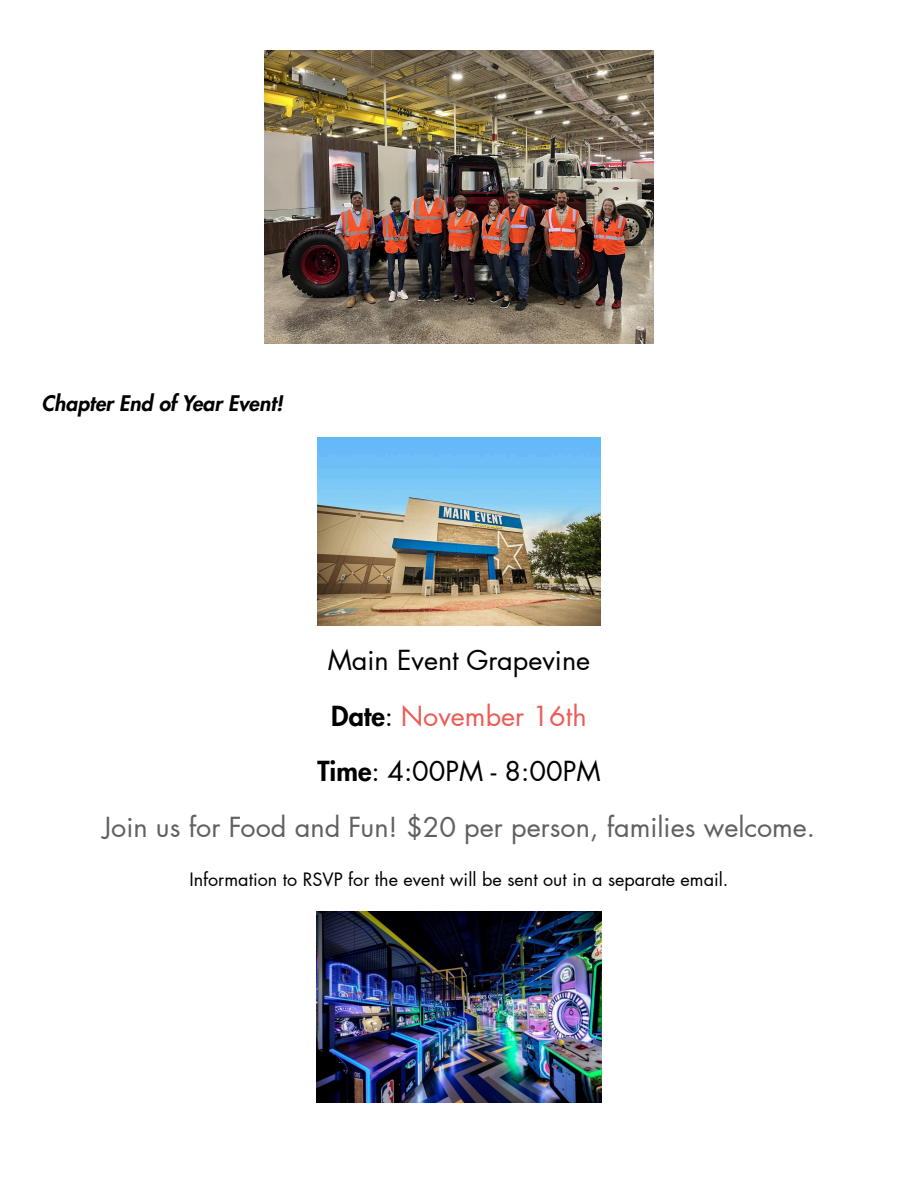
<style>
.page{position:relative;width:918px;height:1186px;background:#fff}
.page>*{position:absolute;margin:0;border:0;box-sizing:border-box;transform-origin:0 0}
.t1{font:27px "Futura LT Pro";color:#606060}
.t2{font:27px "Futura LT Pro";color:#000}
.t3{font:27px "Futura LT Pro";color:#ed5c57}
.t4{font:italic 800 21px "Futura LT Pro";color:#000}
.t5{font:18px "Futura LT Pro";color:#000}
.s1{font-weight:800;color:#000}
.s2{color:#000}
.s3{font-weight:800}
</style>
<div class="page">
<img style="left:264px;top:51px;width:390px;height:292px">
<img style="left:317px;top:438px;width:284px;height:188px">
<img style="left:316px;top:911px;width:286px;height:191px">
<p class="t4" style="left:42px;top:393px;width:243px">Chapter End of Year Event!</p>
<p class="t2" style="left:328px;top:647px;width:264px">Main Event Grapevine</p>
<h1 class="t3" style="left:331px;top:703px;width:257px"><span class="s1">Date</span><span class="s2">:</span> November 16th</h1>
<h1 class="t2" style="left:317px;top:758px;width:285px"><span class="s3">Time</span>: 4:00PM - 8:00PM</h1>
<p class="t1" style="left:103px;top:815px;width:714px">Join us for Food and Fun! $20 per person, families welcome.</p>
<p class="t5" style="left:189px;top:871px;width:541px">Information to RSVP for the event will be sent out in a separate email.</p>
</div>
